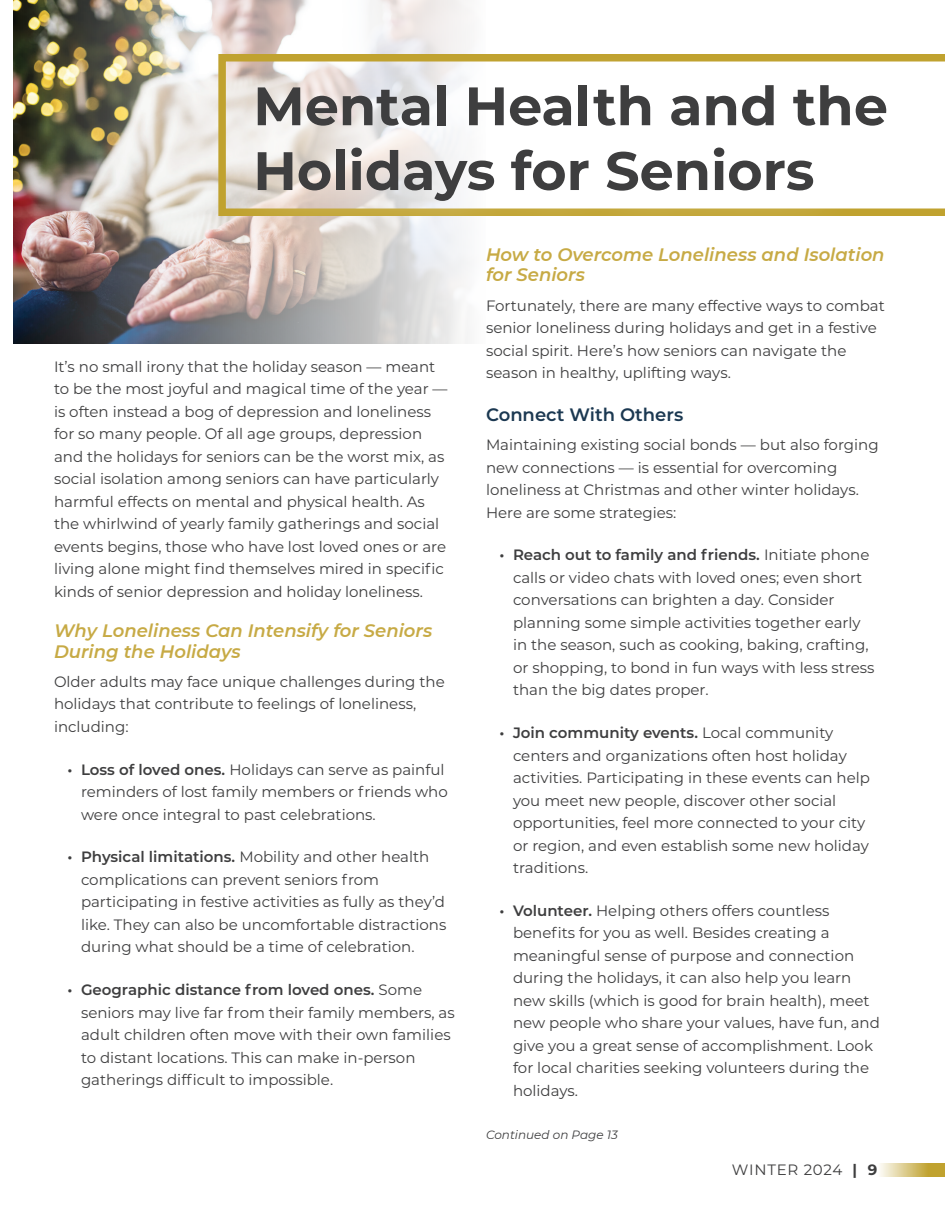
<style>
.page{position:relative;width:945px;height:1215px;background:#fff}
.page>*{position:absolute;margin:0;border:0;box-sizing:border-box;transform-origin:0 0}
.t1{font:700 54px/64.8px "Montserrat";color:#3e3e3f}
.t2{font:italic 600 18px/20.2px "Montserrat";color:#c7aa45}
.t3{font:600 18px "Montserrat";color:#1b3851}
.t4{font:15px/22.5px "Montserrat";color:#3e3e3f}
.t5{font:15px "Montserrat";letter-spacing:.05em;color:#3e3e3f}
.t6{font:italic 12px "Montserrat";color:#3e3e3f}
.s1{font-weight:600}
.s2{font-weight:700}
</style>
<div class="page">
<svg style="left:880px;top:1163px;width:65px;height:14px"></svg>
<img style="left:14px;top:0;width:454px;height:344px">
<div style="left:218px;top:48px;width:715px;height:200px;background:#fff;opacity:.75"></div>
<h1 class="t1" style="left:253px;top:71px;width:636px">Mental Health and the<br>Holidays for Seniors</h1>
<p class="t4" style="left:54px;top:355px;width:395px">It’s no small irony that the holiday season — meant to be the most joyful and magical time of the year — is often instead a bog of depression and loneliness for so many people. Of all age groups, depression and the holidays for seniors can be the worst mix, as social isolation among seniors can have particularly harmful effects on mental and physical health. As the whirlwind of yearly family gatherings and social events begins, those who have lost loved ones or are living alone might find themselves mired in specific kinds of senior depression and holiday loneliness.</p>
<p class="t2" style="left:54px;top:620px;width:380px">Why Loneliness Can Intensify for Seniors<br>During the Holidays</p>
<p class="t4" style="left:54px;top:670px;width:392px">Older adults may face unique challenges during the holidays that contribute to feelings of loneliness, including:</p>
<p class="t4" style="left:81px;top:758px;width:368px;text-indent:-14px"><span class="s1">• Loss of loved ones.</span> Holidays can serve as painful reminders of lost family members or friends who were once integral to past celebrations.</p>
<p class="t4" style="left:81px;top:845px;width:367px;text-indent:-14px"><span class="s1">• Physical limitations.</span> Mobility and other health complications can prevent seniors from participating in festive activities as fully as they’d like. They can also be uncomfortable distractions during what should be a time of celebration.</p>
<p class="t4" style="left:81px;top:978px;width:375px;text-indent:-14px"><span class="s1">• Geographic distance from loved ones.</span> Some seniors may live far from their family members, as adult children often move with their own families to distant locations. This can make in-person gatherings difficult to impossible.</p>
<p class="t2" style="left:486px;top:244px;width:400px">How to Overcome Loneliness and Isolation for Seniors</p>
<p class="t4" style="left:486px;top:294px;width:400px">Fortunately, there are many effective ways to combat senior loneliness during holidays and get in a festive social spirit. Here’s how seniors can navigate the season in healthy, uplifting ways.</p>
<p class="t3" style="left:486px;top:402px;width:199px">Connect With Others</p>
<p class="t4" style="left:486px;top:433px;width:394px">Maintaining existing social bonds — but also forging new connections — is essential for overcoming loneliness at Christmas and other winter holidays.<br>Here are some strategies:</p>
<p class="t4" style="left:513px;top:543px;width:363px;text-indent:-14px"><span class="s1">• Reach out to family and friends.</span> Initiate phone calls or video chats with loved ones; even short conversations can brighten a day. Consider planning some simple activities together early in the season, such as cooking, baking, crafting, or shopping, to bond in fun ways with less stress than the big dates proper.</p>
<p class="t4" style="left:513px;top:721px;width:359px;text-indent:-14px"><span class="s1">• Join community events.</span> Local community centers and organizations often host holiday activities. Participating in these events can help you meet new people, discover other social opportunities, feel more connected to your city or region, and even establish some new holiday traditions.</p>
<p class="t4" style="left:513px;top:899px;width:369px;text-indent:-14px"><span class="s1">• Volunteer.</span> Helping others offers countless benefits for you as well. Besides creating a meaningful sense of purpose and connection during the holidays, it can also help you learn new skills (which is good for brain health), meet new people who share your values, have fun, and give you a great sense of accomplishment. Look for local charities seeking volunteers during the holidays.</p>
<p class="t6" style="left:486px;top:1126px;width:133px">Continued on Page 13</p>
<p class="t5" style="left:732px;top:1159px;width:147px">WINTER 2024 <span class="s2">| 9</span></p>
</div>
